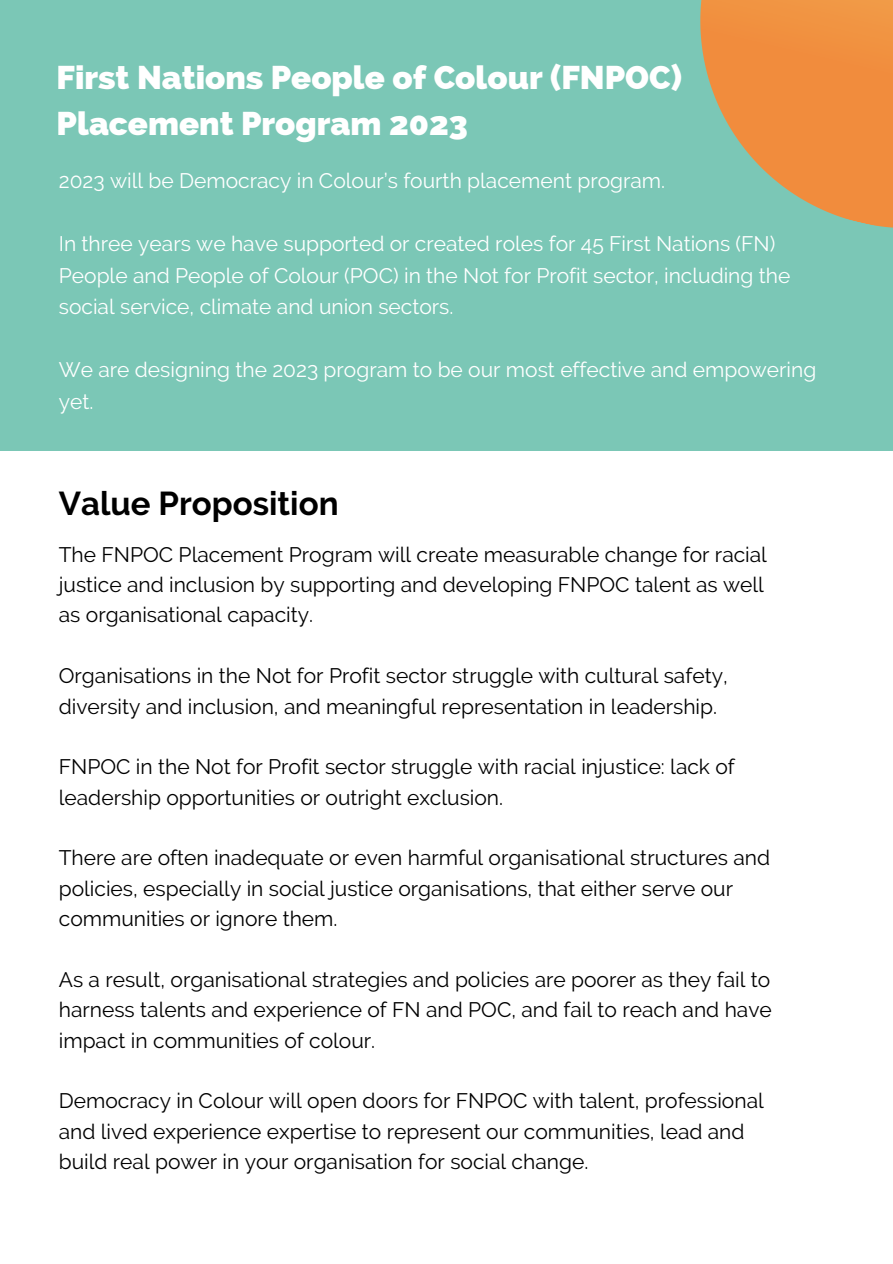
<style>
.page{position:relative;width:893px;height:1264px;background:#fff}
.page>*{position:absolute;margin:0;border:0;box-sizing:border-box;transform-origin:0 0}
.t1{font:800 33px/46px "Raleway";color:#fff}
.t2{font:700 33px "Raleway";color:#000}
.t3{font:21px/30.3px "Raleway";color:#000}
.t4{font:21px/31.5px "Raleway";color:#fff}
</style>
<div class="page">
<div style="left:0;top:0;width:892px;height:451px;background:#7bc7b6"></div>
<svg style="left:700px;top:0;width:192px;height:228px;fill:#f18c3d"></svg>
<h1 class="t1" style="left:57px;top:54px;width:627px">First Nations People of Colour (FNPOC)<br>Placement Program 2023</h1>
<p class="t4" style="left:59px;top:165px;width:607px">2023 will be Democracy in Colour’s fourth placement program.</p>
<p class="t4" style="left:59px;top:228px;width:733px">In three years we have supported or created roles for 45 First Nations (FN)<br>People and People of Colour (POC) in the Not for Profit sector, including the social service, climate and union sectors.</p>
<p class="t4" style="left:59px;top:354px;width:759px">We are designing the 2023 program to be our most effective and empowering yet.</p>
<h1 class="t2" style="left:59px;top:483px;width:281px">Value Proposition</h1>
<p class="t3" style="left:59px;top:539px;width:709px">The FNPOC Placement Program will create measurable change for racial justice and inclusion by supporting and developing FNPOC talent as well as organisational capacity.</p>
<p class="t3" style="left:59px;top:660px;width:670px">Organisations in the Not for Profit sector struggle with cultural safety, diversity and inclusion, and meaningful representation in leadership.</p>
<p class="t3" style="left:59px;top:751px;width:677px">FNPOC in the Not for Profit sector struggle with racial injustice: lack of leadership opportunities or outright exclusion.</p>
<p class="t3" style="left:59px;top:842px;width:712px">There are often inadequate or even harmful organisational structures and policies, especially in social justice organisations, that either serve our communities or ignore them.</p>
<p class="t3" style="left:59px;top:964px;width:714px;text-align:justify">As a result, organisational strategies and policies are poorer as they fail to harness talents and experience of FN and POC, and fail to reach and have impact in communities of colour.</p>
<p class="t3" style="left:59px;top:1085px;width:706px">Democracy in Colour will open doors for FNPOC with talent, professional and lived experience expertise to represent our communities, lead and build real power in your organisation for social change.</p>
</div>
